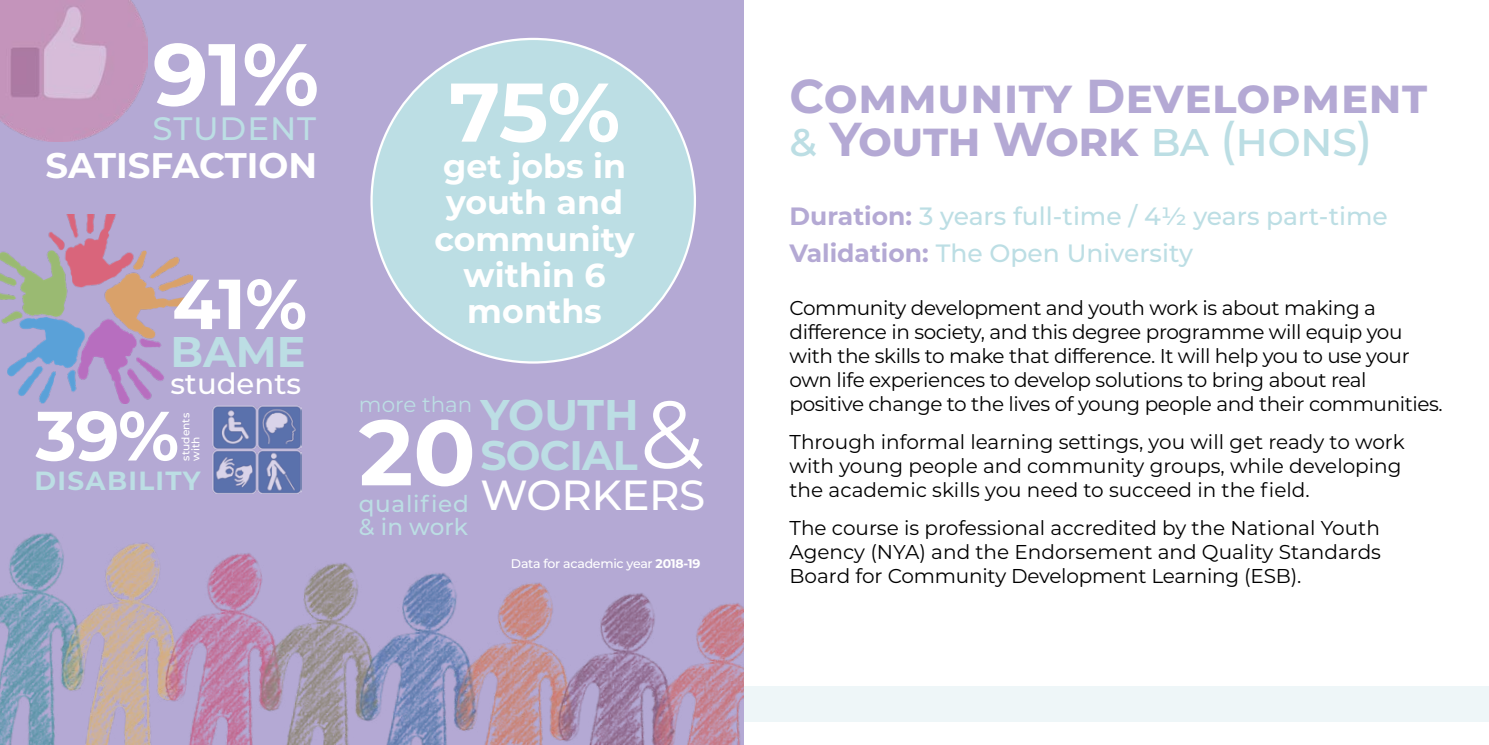
<style>
.page{position:relative;width:1489px;height:745px;background:#fff}
.page>*{position:absolute;margin:0;border:0;box-sizing:border-box;transform-origin:0 0}
.t1{font:95.62px "Montserrat";color:#fff}
.t2{font:700 92.25px "Montserrat";color:#fff}
.t3{font:700 87.5px "Montserrat";color:#fff}
.t4{font:700 82.88px "Montserrat";color:#fff}
.t5{font:700 70.62px "Montserrat";color:#fff}
.t6{font:700 69.5px "Montserrat";color:#fff}
.t7{font:700 47.5px/42.5px "Montserrat";letter-spacing:.005em;color:#b4a9d4}
.t8{font:700 42.88px "Montserrat";color:#bcdee4}
.t9{font:500 42px "Montserrat";letter-spacing:-.01em;color:#fff}
.t10{font:700 41.25px "Montserrat";letter-spacing:-.02em;color:#bcdee4}
.t11{font:700 35.5px "Montserrat";color:#fff}
.t12{font:700 33.12px/36.2px "Montserrat";color:#fff;text-align:center}
.t13{font:500 32.38px "Montserrat";letter-spacing:.03em;color:#bcdee4}
.t14{font:500 29.12px "Montserrat";color:#fff}
.t15{font:700 26.25px "Montserrat";letter-spacing:.05em;color:#bcdee4}
.t16{font:500 25px/36.9px "Montserrat";color:#bcdee4}
.t17{font:500 23.12px/23.1px "Montserrat";letter-spacing:.03em;color:#bcdee4}
.t18{font:21.38px "Montserrat";color:#bcdee4}
.t19{font:20px/24px "Montserrat";letter-spacing:-.02em;color:#000}
.t20{font:20px/24px "Montserrat";color:#000}
.t21{font:500 12.5px "Montserrat";letter-spacing:-.02em;color:#fff}
.t22{font:500 10.62px/10px "Montserrat";color:#fff}
.s1{font-weight:700}
.s2{font-weight:500;color:#bcdee4}
.s3{font-weight:700;color:#b4a9d4}
</style>
<div class="page">
<div style="left:0;top:0;width:743px;height:744px;background:#b4a9d4"></div>
<div style="left:371px;top:39px;width:324px;height:323px;background:#bcdee4;border-radius:50%"></div>
<img style="left:0;top:478px;width:744px;height:266px">
<img style="left:0;top:0;width:148px;height:142px">
<img style="left:0;top:214px;width:193px;height:189px">
<img style="left:213px;top:405px;width:88px;height:88px">
<div style="left:743px;top:686px;width:745px;height:35px;background:#eef6f8"></div>
<h3 class="t3" style="left:153px;top:11px;width:168px">91%</h3>
<h3 class="t13" style="left:153px;top:106px;width:165px">STUDENT</h3>
<h3 class="t11" style="left:45px;top:140px;width:273px">SATISFACTION</h3>
<h3 class="t5" style="left:172px;top:253px;width:136px">41%</h3>
<h3 class="t8" style="left:170px;top:321px;width:137px">BAME</h3>
<h3 class="t14" style="left:170px;top:363px;width:132px">students</h3>
<h3 class="t6" style="left:35px;top:385px;width:145px">39%</h3>
<p class="t22" style="left:180px;top:460px;width:49px;rotate:-90deg">students with</p>
<h3 class="t15" style="left:35px;top:461px;width:167px">DISABILITY</h3>
<h3 class="t4" style="left:449px;top:52px;width:173px">75%</h3>
<h3 class="t12" style="left:443px;top:146px;width:184px">get jobs in</h3>
<h3 class="t12" style="left:434px;top:182px;width:202px">youth and community within 6 months</h3>
<p class="t18" style="left:359px;top:389px;width:115px">more than</p>
<h3 class="t8" style="left:480px;top:383px;width:160px">YOUTH</h3>
<h1 class="t1" style="left:640px;top:368px;width:65px">&amp;</h1>
<h2 class="t2" style="left:359px;top:385px;width:118px">20</h2>
<h3 class="t10" style="left:480px;top:425px;width:159px">SOCIAL</h3>
<h3 class="t9" style="left:480px;top:465px;width:226px">WORKERS</h3>
<p class="t17" style="left:359px;top:491px;width:111px">qualified &amp; in work</p>
<p class="t21" style="left:511px;top:554px;width:191px">Data for academic year <span class="s1">2018-19</span></p>
<h3 class="t7" style="left:789px;top:73px;width:639px">Community Development <span class="s2">&amp;</span> Youth Work <span class="s2">ba (hons)</span></h3>
<p class="t16" style="left:789px;top:196px;width:600px"><span class="s3">Duration:</span> 3 years full-time / 4½ years part-time<br><span class="s3">Validation:</span> The Open University</p>
<p class="t19" style="left:789px;top:295px;width:654px">Community development and youth work is about making a difference in society, and this degree programme will equip you with the skills to make that difference. It will help you to use your own life experiences to develop solutions to bring about real positive change to the lives of young people and their communities.</p>
<p class="t20" style="left:789px;top:429px;width:617px">Through informal learning settings, you will get ready to work with young people and community groups, while developing the academic skills you need to succeed in the field.</p>
<p class="t19" style="left:789px;top:515px;width:593px;text-align:justify">The course is professional accredited by the National Youth Agency (NYA) and the Endorsement and Quality Standards Board for Community Development Learning (ESB).</p>
</div>
